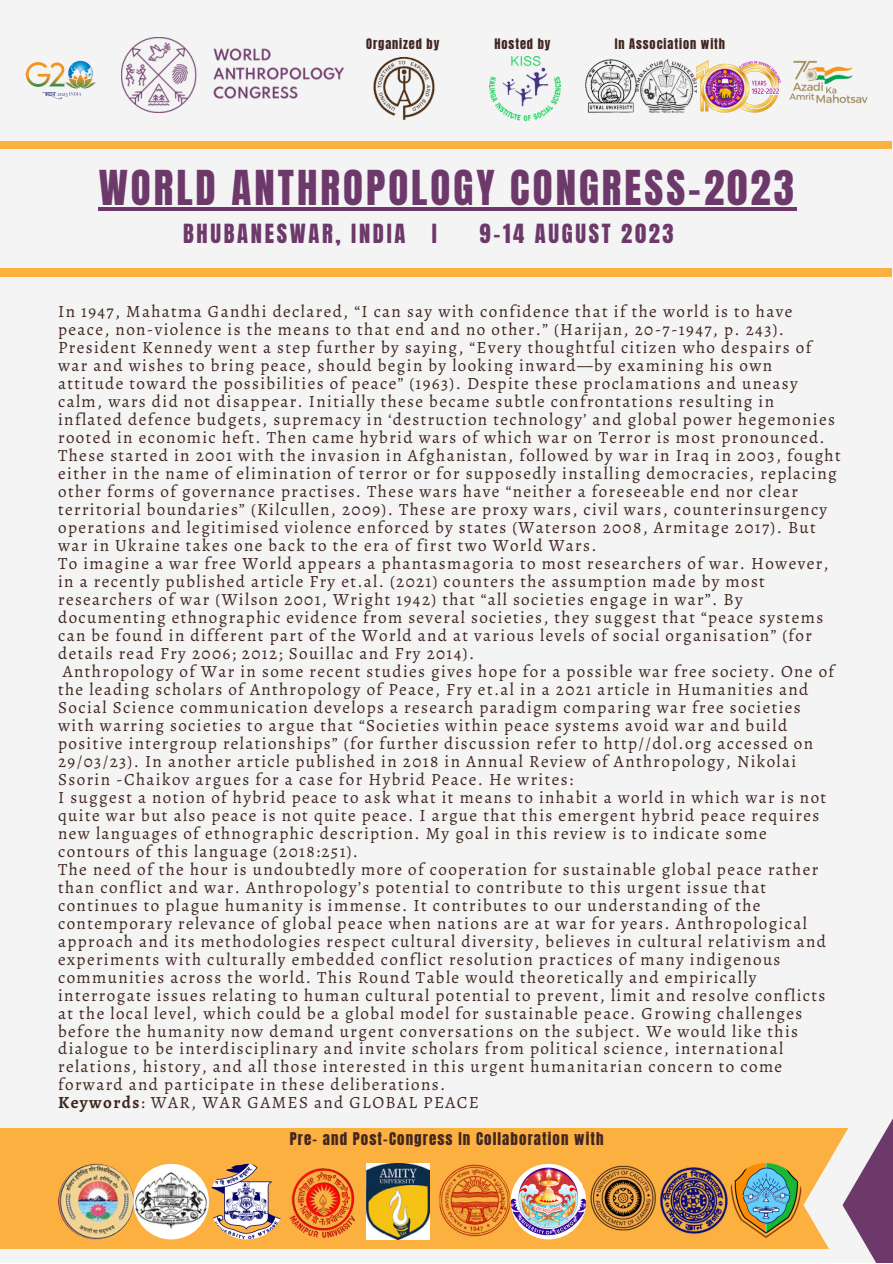
<style>
.page{position:relative;width:893px;height:1264px;background:#fff}
.page>*{position:absolute;margin:0;border:0;box-sizing:border-box;transform-origin:0 0}
.t1{font:40.95px "Anton";letter-spacing:.075em;color:#6d396b}
.t2{font:22.5px "Anton";letter-spacing:.12em;color:#6d396b}
.t3{font:17.1px/18px "Alegreya";letter-spacing:.08em;color:#40261f}
.t4{font:14.85px "Anton";letter-spacing:.075em;color:#412520}
.t5{font:12.3px "Anton";letter-spacing:.075em;color:#412520}
.s1{font-weight:700}
</style>
<div class="page">
<div style="left:0;top:0;width:892px;height:1262px;background:#f4f4f4"></div>
<div style="left:1px;top:269px;width:890px;height:7px;background:#fbb040"></div>
<div style="left:0;top:1128px;width:892px;height:120px;background:#fbb040"></div>
<svg style="left:803px;top:1139px;width:39px;height:110px;fill:#f4f4f4"></svg>
<svg style="left:842px;top:1120px;width:50px;height:142px;background:#a88aa6"></svg>
<div style="left:1px;top:141px;width:890px;height:8px;background:#fbb040"></div>
<hr style="left:99px;top:207px;width:698px;height:3px;background:#6d396b">
<img style="left:58px;top:1163px;width:76px;height:76px;border-radius:50%">
<img style="left:133px;top:1163px;width:76px;height:76px;border-radius:50%">
<img style="left:209px;top:1163px;width:75px;height:76px;border-radius:50%">
<img style="left:284px;top:1163px;width:76px;height:76px;border-radius:50%">
<img style="left:435px;top:1163px;width:75px;height:76px;border-radius:50%">
<img style="left:510px;top:1163px;width:76px;height:76px;border-radius:50%">
<img style="left:366px;top:1163px;width:63px;height:75px">
<img style="left:574px;top:1165px;width:154px;height:69px">
<img style="left:727px;top:1163px;width:76px;height:75px;border-radius:50%">
<img style="left:585px;top:59px;width:49px;height:53px">
<img style="left:634px;top:59px;width:146px;height:53px">
<img style="left:372px;top:57px;width:63px;height:63px;border-radius:50%">
<img style="left:121px;top:38px;width:224px;height:75px">
<img style="left:780px;top:60px;width:88px;height:44px">
<img style="left:25px;top:60px;width:71px;height:40px">
<img style="left:489px;top:57px;width:71px;height:63px">
<p class="t5" style="left:366px;top:35px;width:75px">Organized by</p>
<p class="t5" style="left:494px;top:35px;width:58px">Hosted by</p>
<p class="t5" style="left:614px;top:35px;width:112px">In Association with</p>
<h1 class="t1" style="left:99px;top:158px;width:696px">WORLD ANTHROPOLOGY CONGRESS-2023</h1>
<h2 class="t2" style="left:183px;top:217px;width:255px">BHUBANESWAR, INDIA I</h2>
<h2 class="t2" style="left:479px;top:217px;width:196px">9-14 AUGUST 2023</h2>
<p class="t3" style="left:58px;top:302px;width:784px">In 1947, Mahatma Gandhi declared, “I can say with confidence that if the world is to have peace, non-violence is the means to that end and no other.” (Harijan, 20-7-1947, p. 243).<br>President Kennedy went a step further by saying, “Every thoughtful citizen who despairs of war and wishes to bring peace, should begin by looking inward—by examining his own attitude toward the possibilities of peace” (1963). Despite these proclamations and uneasy calm, wars did not disappear. Initially these became subtle confrontations resulting in inflated defence budgets, supremacy in ‘destruction technology’ and global power hegemonies rooted in economic heft. Then came hybrid wars of which war on Terror is most pronounced.<br>These started in 2001 with the invasion in Afghanistan, followed by war in Iraq in 2003, fought either in the name of elimination of terror or for supposedly installing democracies, replacing other forms of governance practises. These wars have “neither a foreseeable end nor clear territorial boundaries” (Kilcullen, 2009). These are proxy wars, civil wars, counterinsurgency operations and legitimised violence enforced by states (Waterson 2008, Armitage 2017). But war in Ukraine takes one back to the era of first two World Wars.<br>To imagine a war free World appears a phantasmagoria to most researchers of war. However, in a recently published article Fry et.al. (2021) counters the assumption made by most researchers of war (Wilson 2001, Wright 1942) that “all societies engage in war”. By documenting ethnographic evidence from several societies, they suggest that “peace systems can be found in different part of the World and at various levels of social organisation” (for details read Fry 2006; 2012; Souillac and Fry 2014).<br>Anthropology of War in some recent studies gives hope for a possible war free society. One of the leading scholars of Anthropology of Peace, Fry et.al in a 2021 article in Humanities and Social Science communication develops a research paradigm comparing war free societies with warring societies to argue that “Societies within peace systems avoid war and build positive intergroup relationships” (for further discussion refer to http//dol.org accessed on 29/03/23). In another article published in 2018 in Annual Review of Anthropology, Nikolai Ssorin -Chaikov argues for a case for Hybrid Peace. He writes:<br>I suggest a notion of hybrid peace to ask what it means to inhabit a world in which war is not quite war but also peace is not quite peace. I argue that this emergent hybrid peace requires new languages of ethnographic description. My goal in this review is to indicate some contours of this language (2018:251).<br>The need of the hour is undoubtedly more of cooperation for sustainable global peace rather than conflict and war. Anthropology’s potential to contribute to this urgent issue that continues to plague humanity is immense. It contributes to our understanding of the contemporary relevance of global peace when nations are at war for years. Anthropological approach and its methodologies respect cultural diversity, believes in cultural relativism and experiments with culturally embedded conflict resolution practices of many indigenous communities across the world. This Round Table would theoretically and empirically interrogate issues relating to human cultural potential to prevent, limit and resolve conflicts at the local level, which could be a global model for sustainable peace. Growing challenges before the humanity now demand urgent conversations on the subject. We would like this dialogue to be interdisciplinary and invite scholars from political science, international relations, history, and all those interested in this urgent humanitarian concern to come forward and participate in these deliberations.<br><span class="s1">Keywords</span>: WAR, WAR GAMES and GLOBAL PEACE</p>
<p class="t4" style="left:290px;top:1128px;width:315px">Pre- and Post-Congress In Collaboration with</p>
</div>
